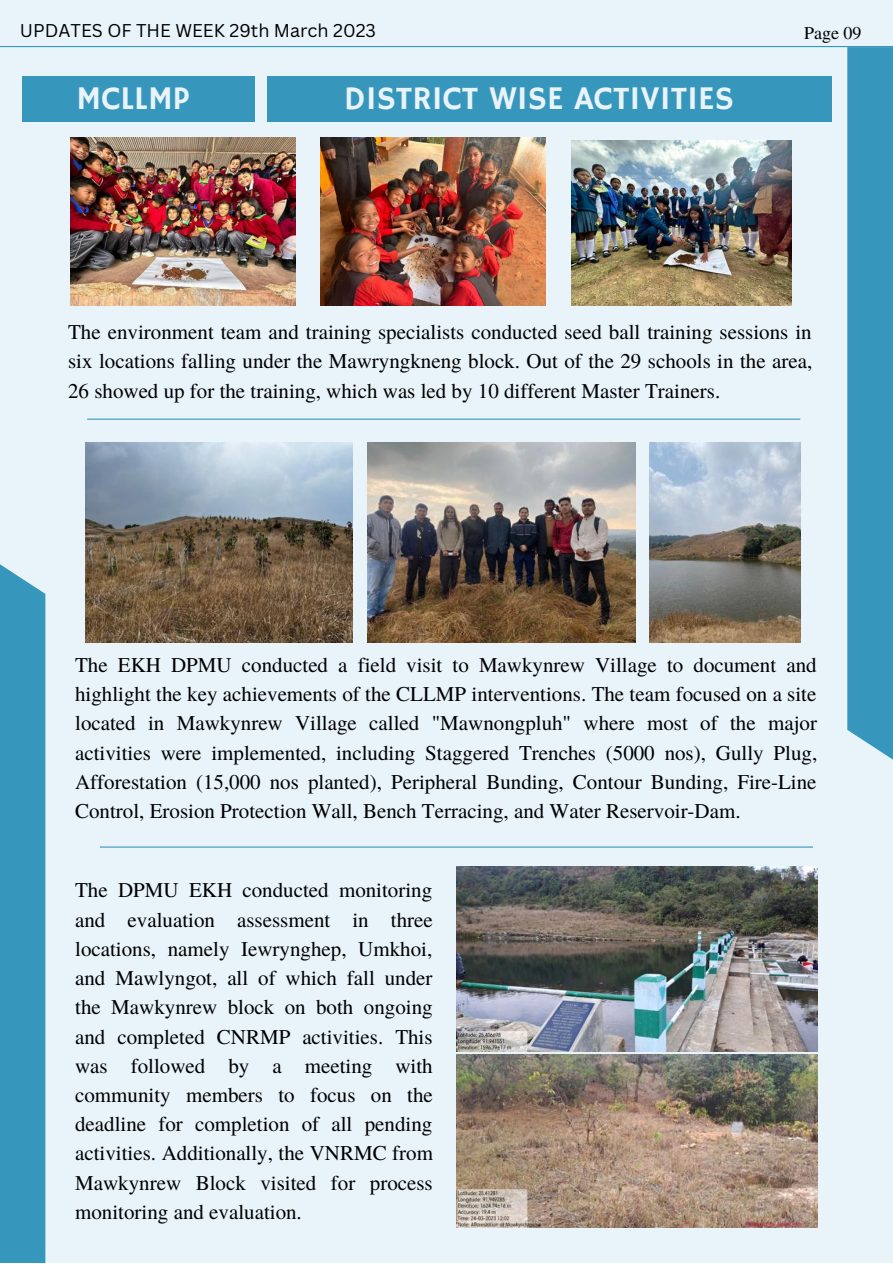
<style>
.page{position:relative;width:893px;height:1264px;background:#fff}
.page>*{position:absolute;margin:0;border:0;box-sizing:border-box;transform-origin:0 0}
.t1{font:33px "Hammersmith One";color:#e8f3fa}
.t2{font:21px/29.2px "Te X Gyre Termes";color:#000;text-align:justify}
.t3{font:18px "Canva Sans";color:#000}
.t4{font:18px "Te X Gyre Termes";color:#000}
</style>
<div class="page">
<div style="left:0;top:0;width:892px;height:1262px;background:#e8f3fa"></div>
<div style="left:23px;top:76px;width:232px;height:45px;background:#3796bc"></div>
<div style="left:0;top:564px;width:45px;height:698px;background:#3796bc"></div>
<div style="left:847px;top:47px;width:45px;height:712px;background:#3796bc"></div>
<hr style="left:0;top:46px;width:892px;height:1px;background:#3796bc">
<div style="left:266px;top:76px;width:565px;height:45px;background:#3796bc"></div>
<hr style="left:87px;top:418px;width:713px;height:2px;background:#3796bc">
<img style="left:571px;top:141px;width:220px;height:165px">
<img style="left:70px;top:137px;width:225px;height:169px">
<hr style="left:100px;top:846px;width:712px;height:1px;background:#3796bc">
<img style="left:321px;top:137px;width:224px;height:169px">
<img style="left:85px;top:442px;width:268px;height:200px">
<img style="left:367px;top:442px;width:268px;height:200px">
<img style="left:649px;top:442px;width:151px;height:200px">
<img style="left:456px;top:866px;width:361px;height:185px">
<img style="left:456px;top:1054px;width:361px;height:173px">
<p class="t3" style="left:20px;top:18px;width:357px">UPDATES OF THE WEEK 29th March 2023</p>
<p class="t4" style="left:804px;top:20px;width:59px">Page 09</p>
<h1 class="t1" style="left:77px;top:79px;width:114px">MCLLMP</h1>
<h1 class="t1" style="left:344px;top:79px;width:392px">DISTRICT WISE ACTIVITIES</h1>
<p class="t2" style="left:68px;top:316px;width:745px">The environment team and training specialists conducted seed ball training sessions in six locations falling under the Mawryngkneng block. Out of the 29 schools in the area, 26 showed up for the training, which was led by 10 different Master Trainers.</p>
<p class="t2" style="left:75px;top:649px;width:743px">The EKH DPMU conducted a field visit to Mawkynrew Village to document and highlight the key achievements of the CLLMP interventions. The team focused on a site located in Mawkynrew Village called "Mawnongpluh" where most of the major activities were implemented, including Staggered Trenches (5000 nos), Gully Plug, Afforestation (15,000 nos planted), Peripheral Bunding, Contour Bunding, Fire-Line Control, Erosion Protection Wall, Bench Terracing, and Water Reservoir-Dam.</p>
<p class="t2" style="left:75px;top:874px;width:359px">The DPMU EKH conducted monitoring and evaluation assessment in three locations, namely Iewrynghep, Umkhoi, and Mawlyngot, all of which fall under the Mawkynrew block on both ongoing and completed CNRMP activities. This was followed by a meeting with community members to focus on the deadline for completion of all pending activities. Additionally, the VNRMC from Mawkynrew Block visited for process monitoring and evaluation.</p>
</div>
